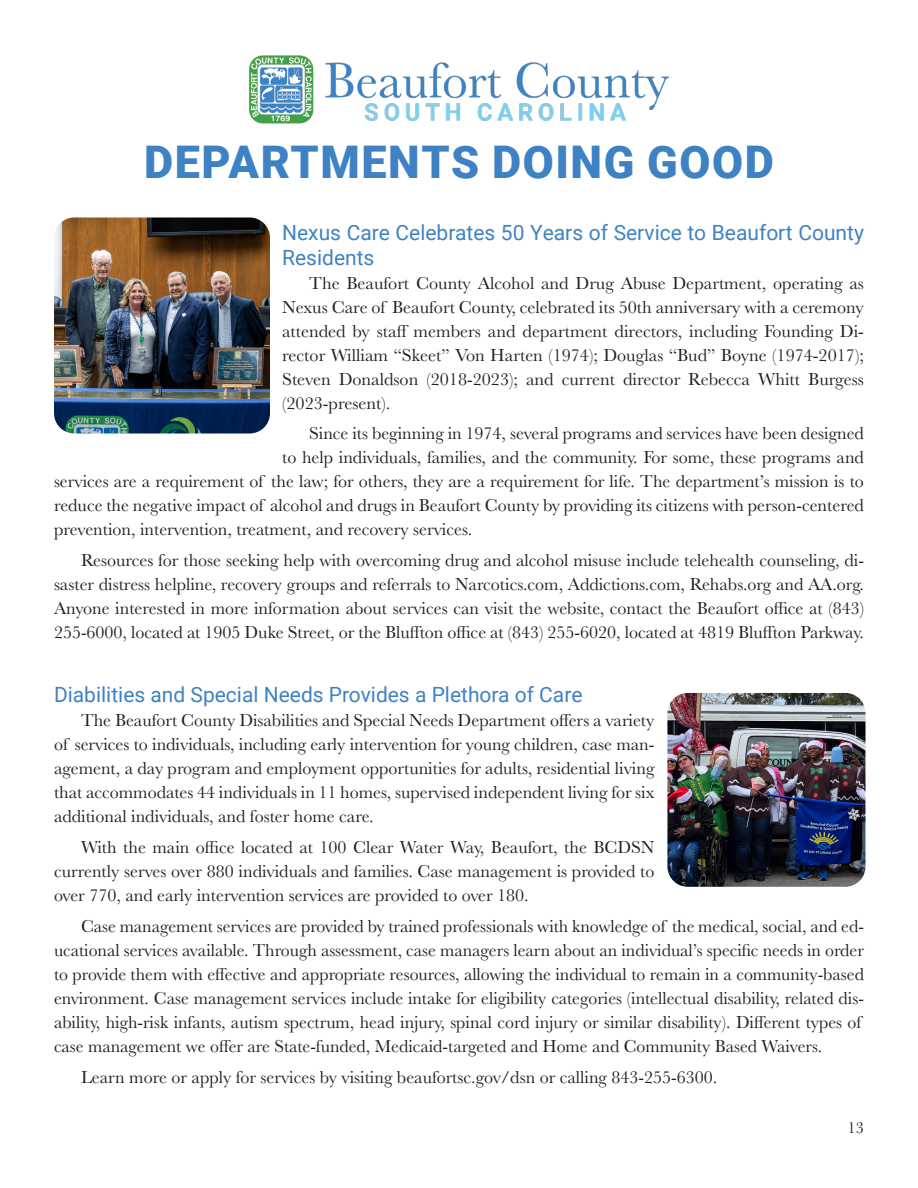
<style>
.page{position:relative;width:918px;height:1188px;background:#fff}
.page>*{position:absolute;margin:0;border:0;box-sizing:border-box;transform-origin:0 0}
.t1{font:900 45px "Roboto";letter-spacing:.035em;color:#3e82c4}
.t2{font:21px/25.2px "Roboto";color:#3e82c4}
.t3{font:18px/24px "Baskerville";color:#231f20;text-align:justify}
.t4{font:16.5px "Baskerville";color:#231f20}
</style>
<div class="page">
<img style="left:249px;top:55px;width:420px;height:69px">
<img style="left:54px;top:218px;width:216px;height:216px">
<img style="left:667px;top:693px;width:199px;height:194px">
<p class="t1" style="left:144px;top:130px;width:631px">DEPARTMENTS DOING GOOD</p>
<p class="t2" style="left:282px;top:219px;width:583px">Nexus Care Celebrates 50 Years of Service to Beaufort County<br>Residents</p>
<p class="t3" style="left:282px;top:271px;width:583px;text-indent:27px">The Beaufort County Alcohol and Drug Abuse Department, operating as Nexus Care of Beaufort County, celebrated its 50th anniversary with a ceremony attended by staff members and department directors, including Founding Di&shy;rector William “Skeet” Von Harten (1974); Douglas “Bud” Boyne (1974-2017); Steven Donaldson (2018-2023); and current director Rebecca Whitt Burgess (2023-present).</p>
<p class="t3" style="left:309px;top:422px;width:556px">Since its beginning in 1974, several programs and services have been designed</p>
<p class="t3" style="left:282px;top:446px;width:583px">to help individuals, families, and the community. For some, these programs and</p>
<p class="t3" style="left:54px;top:470px;width:811px">services are a requirement of the law; for others, they are a requirement for life. The department’s mission is to</p>
<p class="t3" style="left:54px;top:494px;width:811px">reduce the negative impact of alcohol and drugs in Beaufort County by providing its citizens with person-centered</p>
<p class="t3" style="left:54px;top:518px;width:420px">prevention, intervention, treatment, and recovery services.</p>
<p class="t3" style="left:54px;top:549px;width:812px;text-indent:27px">Resources for those seeking help with overcoming drug and alcohol misuse include telehealth counseling, di&shy;saster distress helpline, recovery groups and referrals to Narcotics.com, Addictions.com, Rehabs.org and AA.org.<br>Anyone interested in more information about services can visit the website, contact the Beaufort office at (843)<br>255-6000, located at 1905 Duke Street, or the Bluffton office at (843) 255-6020, located at 4819 Bluffton Parkway.</p>
<p class="t2" style="left:54px;top:682px;width:530px">Diabilities and Special Needs Provides a Plethora of Care</p>
<p class="t3" style="left:54px;top:709px;width:602px;text-indent:27px">The Beaufort County Disabilities and Special Needs Department offers a variety of services to individuals, including early intervention for young children, case man&shy;agement, a day program and employment opportunities for adults, residential living that accommodates 44 individuals in 11 homes, supervised independent living for six additional individuals, and foster home care.</p>
<p class="t3" style="left:54px;top:836px;width:602px;text-indent:27px">With the main office located at 100 Clear Water Way, Beaufort, the BCDSN currently serves over 880 individuals and families. Case management is provided to over 770, and early intervention services are provided to over 180.</p>
<p class="t3" style="left:54px;top:914px;width:812px;text-align:left;text-indent:27px">Case management services are provided by trained professionals with knowledge of the medical, social, and ed&shy;ucational services available. Through assessment, case managers learn about an individual’s specific needs in order to provide them with effective and appropriate resources, allowing the individual to remain in a community-based environment. Case management services include intake for eligibility categories (intellectual disability, related dis&shy;ability, high-risk infants, autism spectrum, head injury, spinal cord injury or similar disability). Different types of case management we offer are State-funded, Medicaid-targeted and Home and Community Based Waivers.</p>
<p class="t3" style="left:81px;top:1065px;width:638px">Learn more or apply for services by visiting beaufortsc.gov/dsn or calling 843-255-6300.</p>
<p class="t4" style="left:848px;top:1117px;width:18px">13</p>
</div>
